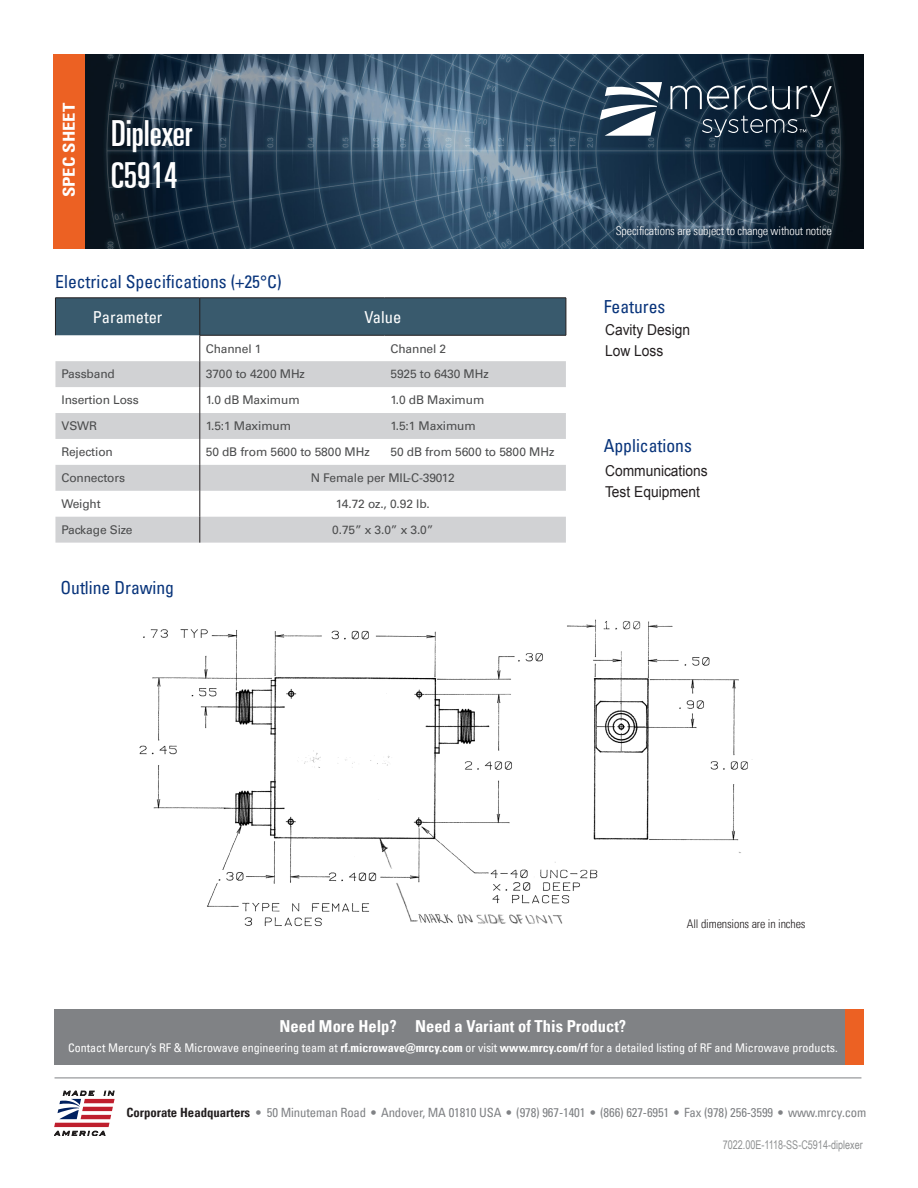
<style>
.page{position:relative;width:918px;height:1188px;background:#fff}
.page>*{position:absolute;margin:0;border:0;box-sizing:border-box;transform-origin:0 0}
.t1{font:36px/42px "Univers LT Pro Ult Cond";color:#fff}
.t2{font:condensed 18px "Univers LT Pro";color:#08347b}
.t3{font:700 condensed 16.5px "Univers LT Pro";color:#fff}
.t4{font:condensed 16.5px "Univers LT Pro";color:#fff}
.t5{font:700 condensed 16.5px "Univers LT Pro";color:#fff;scale:1.13 1}
.t6{font:15px/21px "Arial";color:#231f20;scale:.92 1}
.t7{font:condensed 12.75px "Univers LT Pro";letter-spacing:-.01em;color:#808285}
.t8{font:12px "Univers LT Pro 55 Roman";letter-spacing:-.01em;color:#4b4c4d}
.t9{font:condensed 12px "Univers LT Pro";color:#fff}
.t10{font:300 condensed 12px "Univers LT Pro";letter-spacing:-.01em;color:#fff}
.t11{font:12px "Arial Narrow";color:#8e9091;scale:.92 1}
.t12{font:300 condensed 12px "Univers LT Pro";letter-spacing:-.01em;color:#231f20}
.s1{font-weight:700}
.s2{font-weight:700;color:#231f20}
</style>
<div class="page">
<img style="left:85px;top:54px;width:779px;height:194px">
<div style="left:53px;top:54px;width:32px;height:194px;background:#ec6123"></div>
<svg style="left:600px;top:82px;width:62px;height:54px"></svg>
<svg style="left:670px;top:86px;width:162px;height:51px;background:#2c3d4d"></svg>
<hr style="left:55px;top:1078px;width:806px;height:1px;background:#808285">
<svg style="left:54px;top:1091px;width:61px;height:45px"></svg>
<div style="left:55px;top:1010px;width:790px;height:55px;background:#808285"></div>
<div style="left:845px;top:1010px;width:19px;height:55px;background:#ec6123"></div>
<img style="left:139px;top:619px;width:614px;height:308px">
<hr style="left:566px;top:298px;width:1px;height:37px;background:#231f20">
<svg style="left:55px;top:298px;width:511px;height:245px"></svg>
<hr style="left:55px;top:298px;width:145px;height:1px;background:#231f20">
<hr style="left:55px;top:298px;width:1px;height:37px;background:#231f20">
<h3 class="t5" style="left:59px;top:197px;width:85px;rotate:-90deg">SPEC SHEET</h3>
<h1 class="t1" style="left:111px;top:110px;width:82px">Diplexer<br>C5914</h1>
<h2 class="t2" style="left:55px;top:271px;width:228px">Electrical Specifications (+25°C)</h2>
<h3 class="t4" style="left:93px;top:306px;width:71px">Parameter</h3>
<h3 class="t4" style="left:364px;top:306px;width:38px">Value</h3>
<p class="t8" style="left:206px;top:340px;width:57px">Channel 1</p>
<p class="t8" style="left:390px;top:340px;width:57px">Channel 2</p>
<p class="t8" style="left:61px;top:366px;width:55px">Passband</p>
<p class="t8" style="left:206px;top:366px;width:101px">3700 to 4200 MHz</p>
<p class="t8" style="left:390px;top:366px;width:100px">5925 to 6430 MHz</p>
<p class="t8" style="left:61px;top:392px;width:79px">Insertion Loss</p>
<p class="t8" style="left:206px;top:392px;width:95px">1.0 dB Maximum</p>
<p class="t8" style="left:390px;top:392px;width:95px">1.0 dB Maximum</p>
<p class="t8" style="left:61px;top:418px;width:37px">VSWR</p>
<p class="t8" style="left:206px;top:418px;width:87px">1.5:1 Maximum</p>
<p class="t8" style="left:390px;top:418px;width:87px">1.5:1 Maximum</p>
<p class="t8" style="left:61px;top:444px;width:53px">Rejection</p>
<p class="t8" style="left:206px;top:444px;width:165px">50 dB from 5600 to 5800 MHz</p>
<p class="t8" style="left:390px;top:444px;width:165px">50 dB from 5600 to 5800 MHz</p>
<p class="t8" style="left:61px;top:470px;width:65px">Connectors</p>
<p class="t8" style="left:311px;top:470px;width:146px">N Female per MIL-C-39012</p>
<p class="t8" style="left:61px;top:496px;width:41px">Weight</p>
<p class="t8" style="left:336px;top:496px;width:96px">14.72 oz., 0.92 lb.</p>
<p class="t8" style="left:61px;top:521px;width:73px">Package Size</p>
<p class="t8" style="left:332px;top:521px;width:103px">0.75” x 3.0” x 3.0”</p>
<h2 class="t2" style="left:60px;top:576px;width:115px">Outline Drawing</h2>
<p class="t10" style="left:616px;top:223px;width:217px">Specifications are subject to change without notice</p>
<h2 class="t2" style="left:604px;top:295px;width:63px">Features</h2>
<p class="t6" style="left:605px;top:320px;width:94px">Cavity Design<br>Low Loss</p>
<h2 class="t2" style="left:604px;top:434px;width:90px">Applications</h2>
<p class="t6" style="left:605px;top:461px;width:113px">Communications<br>Test Equipment</p>
<p class="t12" style="left:687px;top:916px;width:120px">All dimensions are in inches</p>
<h3 class="t3" style="left:280px;top:1016px;width:348px">Need More Help? Need a Variant of This Product?</h3>
<p class="t9" style="left:68px;top:1040px;width:771px">Contact Mercury’s RF &amp; Microwave engineering team at <span class="s1">rf.microwave@mrcy.com</span> or visit <span class="s1">www.mrcy.com/rf</span> for a detailed listing of RF and Microwave products.</p>
<p class="t7" style="left:126px;top:1104px;width:742px"><span class="s2">Corporate Headquarters</span> <span class="s1">•</span> 50 Minuteman Road • Andover, MA 01810 USA • (978) 967-1401 • (866) 627-6951 • Fax (978) 256-3599 • www.mrcy.com</p>
<p class="t11" style="left:723px;top:1136px;width:154px">7022.00E-1118-SS-C5914-diplexer</p>
</div>
